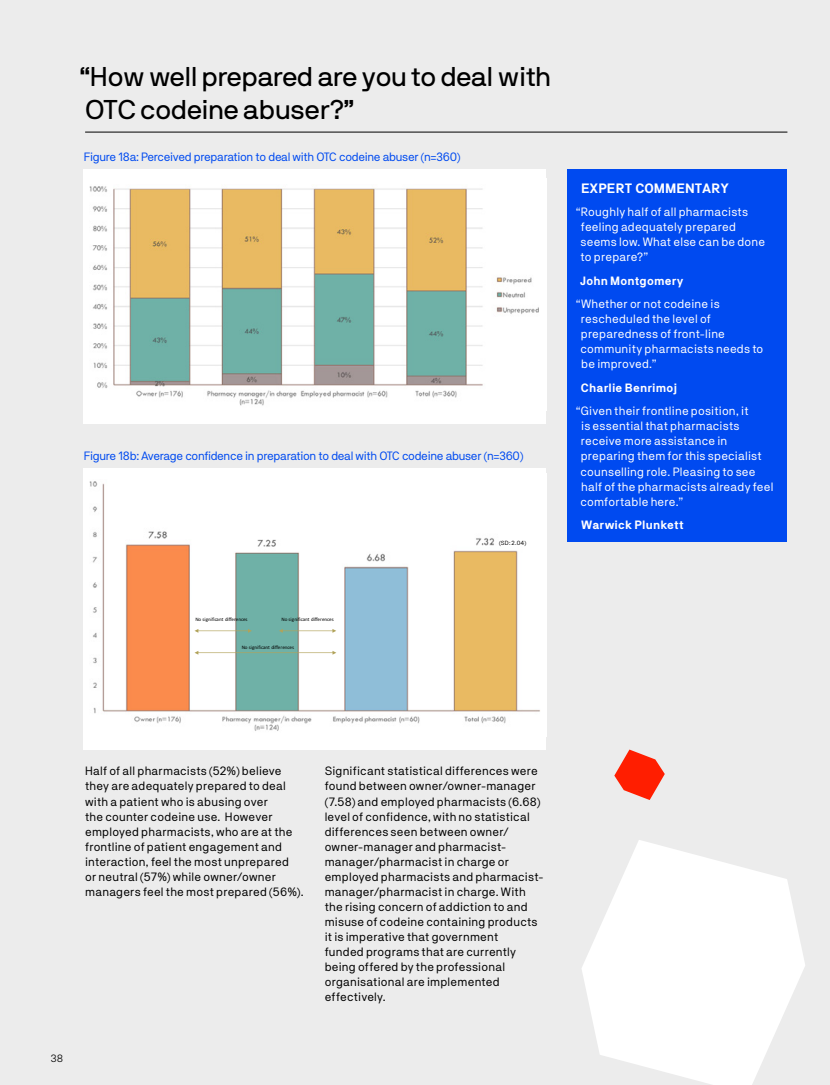
<style>
.page{position:relative;width:830px;height:1085px;background:#fff}
.page>*{position:absolute;margin:0;border:0;box-sizing:border-box;transform-origin:0 0}
.t1{font:27px/33px "NB International Pro";color:#000}
.t2{font:700 13.5px "NB Akademie Std";color:#fff}
.t3{font:12px/15px "NB Akademie Std";letter-spacing:.02em;color:#000}
.t4{font:12px/15px "NB Akademie Std";letter-spacing:.02em;color:#fff}
.t5{font:12px "NB Akademie Std";letter-spacing:-.025em;color:#004af0}
.t6{font:700 12px "NB Akademie Std";letter-spacing:.01em;color:#fff}
.t7{font:300 10.5px "NB International Pro";color:#000}
.t8{font:6px "NB Akademie Std";color:#000}
.t9{font:5.1px "Calibri";letter-spacing:-.015em;color:#000}
</style>
<div class="page">
<div style="left:0;top:0;width:829px;height:1084px;background:#ececec"></div>
<div style="left:84px;top:169px;width:462px;height:254px;background:#fff"></div>
<img style="left:89px;top:186px;width:450px;height:220px">
<div style="left:567px;top:169px;width:220px;height:372px;background:#004af0"></div>
<hr style="left:85px;top:132px;width:702px;height:1px;background:#000">
<div style="left:84px;top:468px;width:462px;height:281px;background:#fff"></div>
<img style="left:89px;top:481px;width:451px;height:250px">
<svg style="left:582px;top:840px;width:222px;height:244px;fill:#fff"></svg>
<svg style="left:614px;top:749px;width:50px;height:50px"></svg>
<svg style="left:194px;top:628px;width:58px;height:4px"></svg>
<svg style="left:279px;top:628px;width:57px;height:4px"></svg>
<svg style="left:194px;top:650px;width:142px;height:4px"></svg>
<h1 class="t1" style="left:80px;top:60px;width:472px">“How well prepared are you to deal with<br>OTC codeine abuser?”</h1>
<p class="t5" style="left:84px;top:149px;width:378px">Figure 18a: Perceived preparation to deal with OTC codeine abuser (n=360)</p>
<p class="t5" style="left:84px;top:448px;width:441px">Figure 18b: Average confidence in preparation to deal with OTC codeine abuser (n=360)</p>
<p class="t8" style="left:499px;top:539px;width:29px">(SD: 2.04)</p>
<p class="t2" style="left:580px;top:180px;width:149px">EXPERT COMMENTARY</p>
<p class="t4" style="left:580px;top:204px;width:186px;text-indent:-5px">“Roughly half of all pharmacists feeling adequately prepared seems low. What else can be done to prepare?”</p>
<p class="t6" style="left:580px;top:274px;width:105px">John Montgomery</p>
<p class="t4" style="left:580px;top:296px;width:184px;text-indent:-5px">“Whether or not codeine is rescheduled the level of preparedness of front-line community pharmacists needs to be improved.”</p>
<p class="t6" style="left:580px;top:381px;width:98px">Charlie Benrimoj</p>
<p class="t4" style="left:580px;top:403px;width:194px;text-indent:-5px">“Given their frontline position, it<br>is essential that pharmacists receive more assistance in preparing them for this specialist counselling role. Pleasing to see half of the pharmacists already feel comfortable here.”</p>
<p class="t6" style="left:581px;top:518px;width:104px">Warwick Plunkett</p>
<p class="t9" style="left:195px;top:615px;width:54px">No significant differences</p>
<p class="t9" style="left:281px;top:615px;width:54px">No significant differences</p>
<p class="t9" style="left:241px;top:643px;width:54px">No significant differences</p>
<p class="t7" style="left:51px;top:1052px;width:13px">38</p>
<p class="t3" style="left:85px;top:763px;width:220px">Half of all pharmacists (52%) believe they are adequately prepared to deal with a patient who is abusing over<br>the counter codeine use. However employed pharmacists, who are at the frontline of patient engagement and interaction, feel the most unprepared<br>or neutral (57%) while owner/owner managers feel the most prepared (56%).</p>
<p class="t3" style="left:324px;top:763px;width:220px">Significant statistical differences were found between owner/owner-manager (7.58) and employed pharmacists (6.68) level of confidence, with no statistical differences seen between owner/ owner-manager and pharmacist&shy;manager/pharmacist in charge or employed pharmacists and pharmacist&shy;manager/pharmacist in charge. With the rising concern of addiction to and misuse of codeine containing products it is imperative that government<br>funded programs that are currently being offered by the professional organisational are implemented effectively.</p>
</div>
